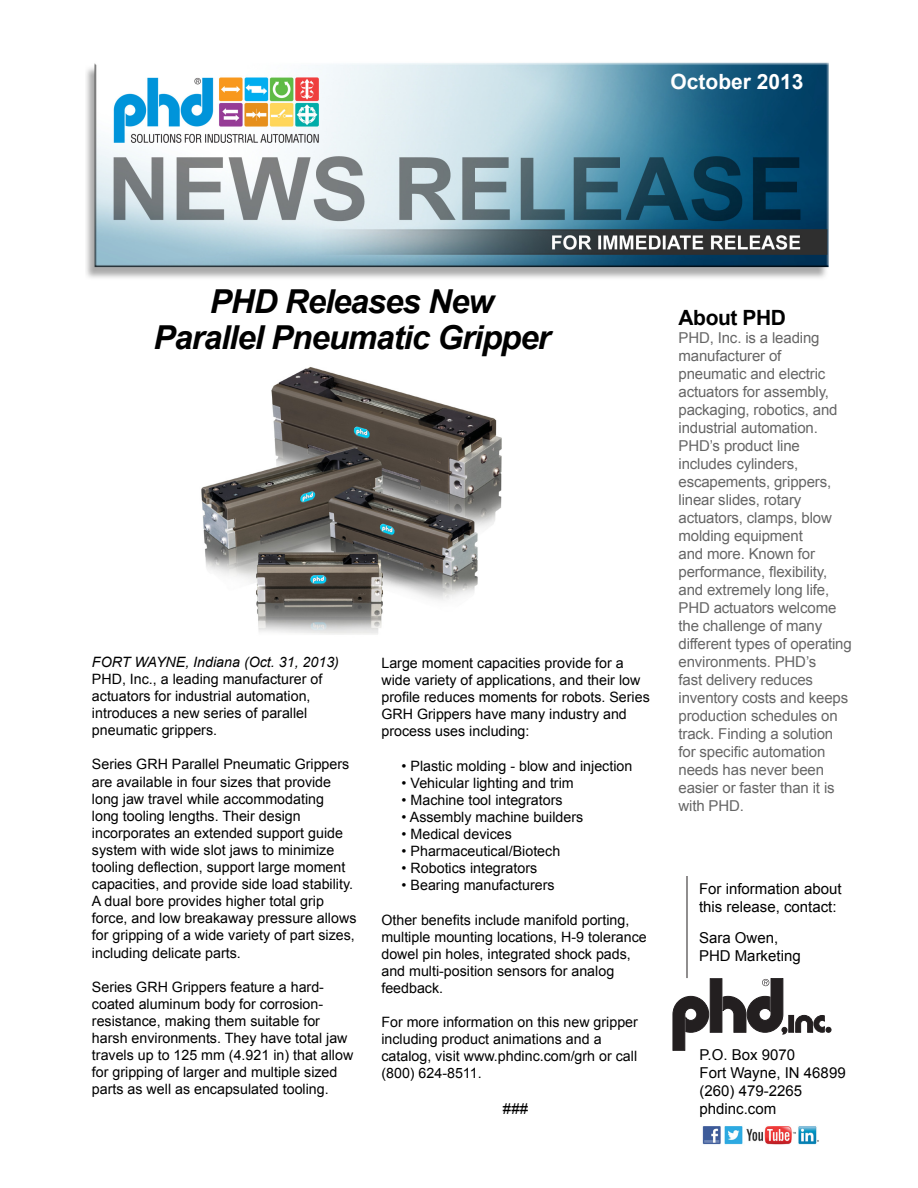
<style>
.page{position:relative;width:918px;height:1188px;background:#fff}
.page>*{position:absolute;margin:0;border:0;box-sizing:border-box;transform-origin:0 0}
.t1{font:italic 700 33px/36.3px "Arial";letter-spacing:-.03em;color:#000;text-align:center}
.t2{font:700 21px "Arial";color:#fff}
.t3{font:700 21px "Arial";letter-spacing:-.02em;color:#000}
.t4{font:15px/18px "Arial";letter-spacing:-.01em;color:#666}
.t5{font:15px/18px "Arial";color:#000}
.t6{font:14.25px/17.1px "Arial";color:#000}
.s1{font-style:italic}
</style>
<div class="page">
<div style="left:789px;top:1015px;width:5px;height:17px;background:#231f20"></div>
<svg style="left:796px;top:1015px;width:35px;height:17px"></svg>
<div style="left:710px;top:979px;width:12px;height:53px;background:#231f20;border:1px solid #231f20"></div>
<svg style="left:673px;top:996px;width:36px;height:54px"></svg>
<svg style="left:723px;top:978px;width:64px;height:56px"></svg>
<hr style="left:687px;top:876px;width:1px;height:102px;background:#231f20">
<img style="left:702px;top:1126px;width:117px;height:19px">
<img style="left:86px;top:62px;width:743px;height:216px">
<img style="left:201px;top:367px;width:301px;height:268px">
<p class="t2" style="left:671px;top:67px;width:135px">October 2013</p>
<p class="t1" style="left:154px;top:284px;width:399px">PHD Releases New<br>Parallel Pneumatic Gripper</p>
<p class="t6" style="left:92px;top:653px;width:249px"><span class="s1">FORT WAYNE, Indiana (Oct. 31, 2013)<br></span>PHD, Inc., a leading manufacturer of actuators for industrial automation, introduces a new series of parallel pneumatic grippers.</p>
<p class="t6" style="left:92px;top:756px;width:266px">Series GRH Parallel Pneumatic Grippers are available in four sizes that provide long jaw travel while accommodating<br>long tooling lengths. Their design incorporates an extended support guide system with wide slot jaws to minimize tooling deflection, support large moment capacities, and provide side load stability.<br>A dual bore provides higher total grip force, and low breakaway pressure allows for gripping of a wide variety of part sizes, including delicate parts.</p>
<p class="t6" style="left:92px;top:978px;width:263px">Series GRH Grippers feature a hard&shy;coated aluminum body for corrosion&shy;resistance, making them suitable for harsh environments. They have total jaw travels up to 125 mm (4.921 in) that allow for gripping of larger and multiple sized parts as well as encapsulated tooling.</p>
<p class="t6" style="left:381px;top:655px;width:270px">Large moment capacities provide for a wide variety of applications, and their low profile reduces moments for robots. Series GRH Grippers have many industry and process uses including:</p>
<p class="t6" style="left:402px;top:757px;width:232px">• Plastic molding - blow and injection</p>
<p class="t6" style="left:402px;top:774px;width:174px">• Vehicular lighting and trim</p>
<p class="t6" style="left:402px;top:791px;width:163px">• Machine tool integrators</p>
<p class="t6" style="left:402px;top:809px;width:183px">• Assembly machine builders</p>
<p class="t6" style="left:402px;top:826px;width:112px">• Medical devices</p>
<p class="t6" style="left:402px;top:843px;width:160px">• Pharmaceutical/Biotech</p>
<p class="t6" style="left:402px;top:860px;width:137px">• Robotics integrators</p>
<p class="t6" style="left:402px;top:877px;width:155px">• Bearing manufacturers</p>
<p class="t6" style="left:381px;top:911px;width:267px">Other benefits include manifold porting, multiple mounting locations, H-9 tolerance dowel pin holes, integrated shock pads, and multi-position sensors for analog feedback.</p>
<p class="t6" style="left:381px;top:1014px;width:258px">For more information on this new gripper including product animations and a catalog, visit www.phdinc.com/grh or call (800) 624-8511.</p>
<p class="t5" style="left:503px;top:1100px;width:27px">###</p>
<p class="t3" style="left:679px;top:304px;width:109px">About PHD</p>
<p class="t4" style="left:679px;top:329px;width:175px">PHD, Inc. is a leading manufacturer of pneumatic and electric actuators for assembly, packaging, robotics, and industrial automation.<br>PHD’s product line includes cylinders, escapements, grippers, linear slides, rotary actuators, clamps, blow molding equipment<br>and more. Known for performance, flexibility, and extremely long life,<br>PHD actuators welcome the challenge of many different types of operating environments. PHD’s<br>fast delivery reduces inventory costs and keeps production schedules on track. Finding a solution for specific automation needs has never been easier or faster than it is with PHD.</p>
<p class="t5" style="left:699px;top:880px;width:144px">For information about this release, contact:</p>
<p class="t5" style="left:699px;top:929px;width:103px">Sara Owen,<br>PHD Marketing</p>
<p class="t5" style="left:700px;top:1045px;width:97px">P.O. Box 9070</p>
<p class="t5" style="left:700px;top:1063px;width:148px">Fort Wayne, IN 46899</p>
<p class="t5" style="left:700px;top:1081px;width:104px">(260) 479-2265</p>
<p class="t5" style="left:700px;top:1099px;width:78px">phdinc.com</p>
</div>
